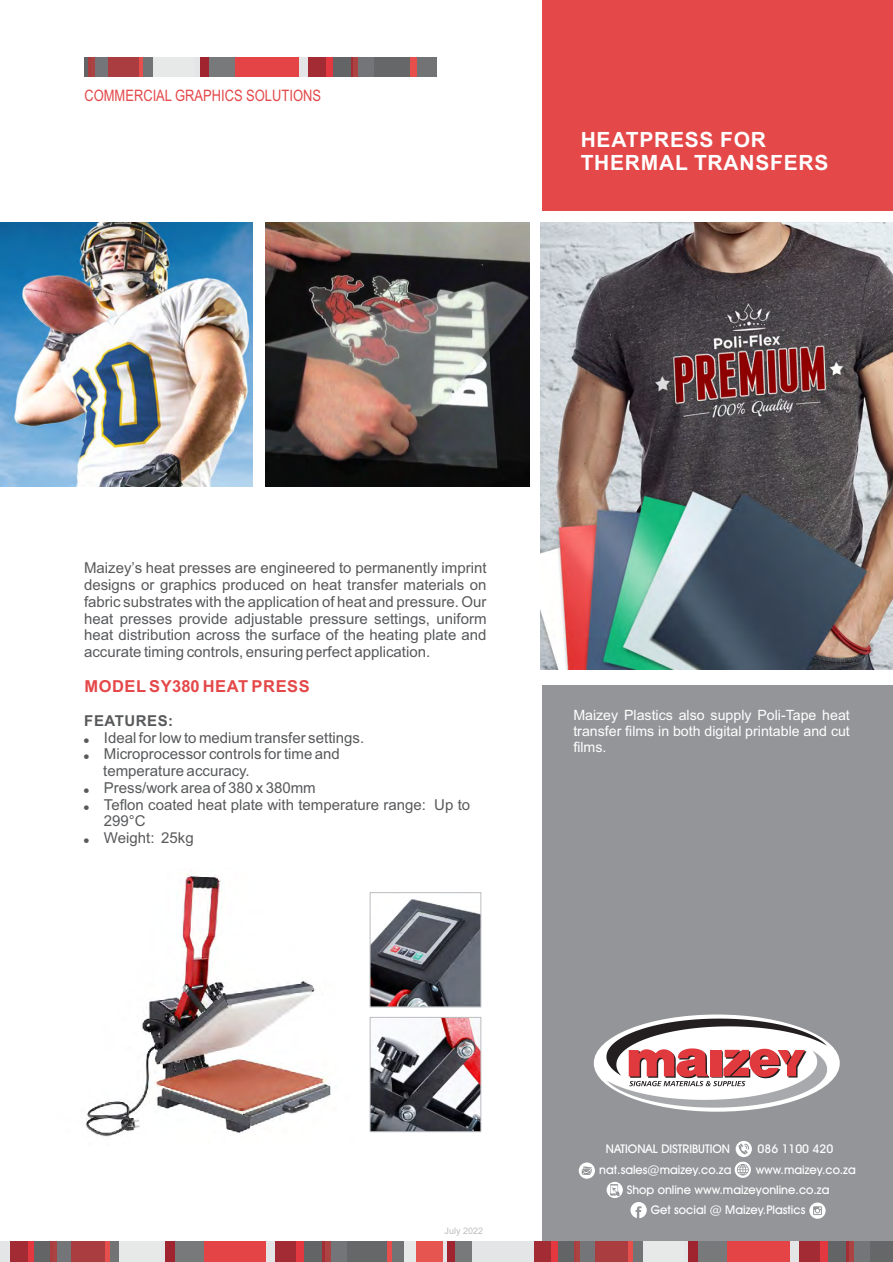
<style>
.page{position:relative;width:893px;height:1262px;background:#fff}
.page>*{position:absolute;margin:0;border:0;box-sizing:border-box;transform-origin:0 0}
.t1{font:700 21px/23.4px "Arial";letter-spacing:.035em;color:#fff}
.t2{font:700 16.5px "Arial";letter-spacing:.035em;color:#e44849}
.t3{font:15.75px "Arial Narrow";color:#e44849}
.t4{font:15px/16.8px "Arial";color:#58595b;text-align:justify}
.t5{font:700 15px "Arial";letter-spacing:.035em;color:#58595b}
.t6{font:14.1px/15.9px "Arial";color:#fff;text-align:justify}
.t7{font:500 12px "Avant Garde IT Cby BT";color:#fff}
.t8{font:9px "Arial";color:#bbbdc0}
</style>
<div class="page">
<img style="left:85px;top:873px;width:318px;height:264px">
<div style="left:542px;top:686px;width:351px;height:576px;background:#939598"></div>
<div style="left:542px;top:0;width:351px;height:211px;background:#e44849"></div>
<div style="left:404px;top:1240px;width:12px;height:22px;background:#e7e8e8"></div>
<div style="left:416px;top:1240px;width:27px;height:22px;background:#e75550"></div>
<hr style="left:443px;top:1240px;width:4px;height:22px;background:#e4e5e6">
<div style="left:447px;top:1240px;width:8px;height:22px;background:#a02330"></div>
<div style="left:455px;top:1240px;width:24px;height:22px;background:#77797b"></div>
<div style="left:472px;top:1240px;width:58px;height:22px;background:#e4e5e6"></div>
<div style="left:526px;top:1240px;width:8px;height:22px;background:#e4e5e6"></div>
<div style="left:534px;top:1240px;width:17px;height:22px;background:#a32b34"></div>
<div style="left:551px;top:1240px;width:7px;height:22px;background:#e43841"></div>
<div style="left:558px;top:1240px;width:16px;height:22px;background:#636466"></div>
<hr style="left:574px;top:1240px;width:2px;height:22px;background:#a93d3f">
<div style="left:576px;top:1240px;width:5px;height:22px;background:#ab4342"></div>
<div style="left:581px;top:1240px;width:14px;height:22px;background:#747578"></div>
<div style="left:595px;top:1240px;width:33px;height:22px;background:#a93d3f"></div>
<div style="left:628px;top:1240px;width:5px;height:22px;background:#e74f4c"></div>
<div style="left:633px;top:1240px;width:10px;height:22px;background:#717375"></div>
<div style="left:643px;top:1240px;width:13px;height:22px;background:#e7e8e8"></div>
<div style="left:656px;top:1240px;width:33px;height:22px;background:#e7e8e8"></div>
<div style="left:688px;top:1240px;width:10px;height:22px;background:#a02330"></div>
<div style="left:698px;top:1240px;width:28px;height:22px;background:#77797b"></div>
<div style="left:726px;top:1240px;width:69px;height:22px;background:#e54447"></div>
<div style="left:790px;top:1240px;width:9px;height:22px;background:#e4e5e6"></div>
<div style="left:799px;top:1240px;width:20px;height:22px;background:#a32b34"></div>
<div style="left:819px;top:1240px;width:8px;height:22px;background:#e43841"></div>
<div style="left:827px;top:1240px;width:19px;height:22px;background:#636466"></div>
<hr style="left:846px;top:1240px;width:3px;height:22px;background:#a32e35">
<div style="left:849px;top:1240px;width:5px;height:22px;background:#ab4342"></div>
<div style="left:854px;top:1240px;width:17px;height:22px;background:#747578"></div>
<div style="left:870px;top:1240px;width:23px;height:22px;background:#656769"></div>
<div style="left:3px;top:1240px;width:8px;height:22px;background:#e4e5e6"></div>
<div style="left:11px;top:1240px;width:17px;height:22px;background:#a32b34"></div>
<div style="left:28px;top:1240px;width:7px;height:22px;background:#e43841"></div>
<div style="left:35px;top:1240px;width:15px;height:22px;background:#636466"></div>
<hr style="left:50px;top:1240px;width:3px;height:22px;background:#a93d3f">
<hr style="left:53px;top:1240px;width:4px;height:22px;background:#ab4342">
<div style="left:57px;top:1240px;width:14px;height:22px;background:#747578"></div>
<div style="left:71px;top:1240px;width:34px;height:22px;background:#a93d3f"></div>
<div style="left:105px;top:1240px;width:5px;height:22px;background:#e74f4c"></div>
<div style="left:110px;top:1240px;width:10px;height:22px;background:#717375"></div>
<div style="left:120px;top:1240px;width:13px;height:22px;background:#e7e8e8"></div>
<div style="left:133px;top:1240px;width:33px;height:22px;background:#e7e8e8"></div>
<div style="left:165px;top:1240px;width:10px;height:22px;background:#a02330"></div>
<div style="left:175px;top:1240px;width:29px;height:22px;background:#77797b"></div>
<div style="left:204px;top:1240px;width:68px;height:22px;background:#e54447"></div>
<div style="left:266px;top:1240px;width:10px;height:22px;background:#e4e5e6"></div>
<div style="left:276px;top:1240px;width:20px;height:22px;background:#a32b34"></div>
<div style="left:296px;top:1240px;width:8px;height:22px;background:#e43841"></div>
<div style="left:304px;top:1240px;width:18px;height:22px;background:#636466"></div>
<hr style="left:322px;top:1240px;width:3px;height:22px;background:#a32e35">
<div style="left:325px;top:1240px;width:6px;height:22px;background:#ab4342"></div>
<div style="left:331px;top:1240px;width:16px;height:22px;background:#747578"></div>
<div style="left:347px;top:1240px;width:40px;height:22px;background:#656769"></div>
<div style="left:387px;top:1240px;width:5px;height:22px;background:#e74f4c"></div>
<div style="left:392px;top:1240px;width:12px;height:22px;background:#717375"></div>
<hr style="left:0;top:1240px;width:3px;height:22px;background:#e4e5e6">
<img style="left:0;top:222px;width:252px;height:264px">
<img style="left:266px;top:222px;width:263px;height:264px">
<img style="left:541px;top:222px;width:352px;height:447px">
<div style="left:84px;top:58px;width:5px;height:19px;background:#636466"></div>
<svg style="left:89px;top:58px;width:2px;height:19px"></svg>
<hr style="left:91px;top:58px;width:4px;height:19px;background:#ab4342">
<div style="left:95px;top:58px;width:13px;height:19px;background:#747578"></div>
<div style="left:108px;top:58px;width:31px;height:19px;background:#a93d3f"></div>
<div style="left:139px;top:58px;width:5px;height:19px;background:#e74f4c"></div>
<div style="left:144px;top:58px;width:9px;height:19px;background:#717375"></div>
<div style="left:153px;top:58px;width:12px;height:19px;background:#e7e8e8"></div>
<div style="left:165px;top:58px;width:31px;height:19px;background:#e7e8e8"></div>
<hr style="left:196px;top:58px;width:4px;height:19px;background:#e4e5e6">
<div style="left:200px;top:58px;width:9px;height:19px;background:#a02330"></div>
<div style="left:209px;top:58px;width:26px;height:19px;background:#77797b"></div>
<div style="left:235px;top:58px;width:64px;height:19px;background:#e54447"></div>
<div style="left:299px;top:58px;width:9px;height:19px;background:#e4e5e6"></div>
<div style="left:308px;top:58px;width:18px;height:19px;background:#a32b34"></div>
<div style="left:326px;top:58px;width:8px;height:19px;background:#e43841"></div>
<div style="left:334px;top:58px;width:17px;height:19px;background:#636466"></div>
<svg style="left:351px;top:58px;width:2px;height:19px"></svg>
<div style="left:353px;top:58px;width:5px;height:19px;background:#ab4342"></div>
<div style="left:358px;top:58px;width:16px;height:19px;background:#747578"></div>
<div style="left:374px;top:58px;width:36px;height:19px;background:#656769"></div>
<div style="left:410px;top:58px;width:8px;height:19px;background:#e74f4c"></div>
<div style="left:418px;top:58px;width:19px;height:19px;background:#717375"></div>
<div style="left:593px;top:1014px;width:246px;height:97px;background:#fff;border-radius:50%"></div>
<svg style="left:606px;top:1018px;width:221px;height:89px"></svg>
<svg style="left:630px;top:1202px;width:16px;height:16px"></svg>
<svg style="left:809px;top:1202px;width:16px;height:16px"></svg>
<svg style="left:606px;top:1181px;width:17px;height:17px"></svg>
<svg style="left:734px;top:1140px;width:17px;height:37px"></svg>
<svg style="left:578px;top:1162px;width:17px;height:16px"></svg>
<img style="left:371px;top:894px;width:108px;height:111px">
<div style="left:369px;top:892px;width:112px;height:115px;border:1px solid #bbbdc0"></div>
<img style="left:371px;top:1019px;width:108px;height:111px">
<div style="left:369px;top:1017px;width:112px;height:115px;border:1px solid #bbbdc0"></div>
<p class="t3" style="left:84px;top:90px;width:238px">COMMERCIAL GRAPHICS SOLUTIONS</p>
<h1 class="t1" style="left:580px;top:130px;width:249px">HEATPRESS FOR<br>THERMAL TRANSFERS</h1>
<p class="t4" style="left:84px;top:561px;width:404px">Maizey’s heat presses are engineered to permanently imprint designs or graphics produced on heat transfer materials on fabric substrates with the application of heat and pressure. Our heat presses provide adjustable pressure settings, uniform heat distribution across the surface of the heating plate and accurate timing controls, ensuring perfect application.</p>
<p class="t2" style="left:84px;top:680px;width:227px">MODEL SY380 HEAT PRESS</p>
<p class="t5" style="left:84px;top:715px;width:90px">FEATURES:</p>
<p class="t4" style="left:103px;top:730px;width:368px;text-align:left">Ideal for low to medium transfer settings.<br>Microprocessor controls for time and<br>temperature accuracy.<br>Press/work area of 380 x 380mm<br>Teflon coated heat plate with temperature range: Up to<br>299°C<br>Weight: 25kg</p>
<p class="t6" style="left:573px;top:708px;width:278px">Maizey Plastics also supply Poli-Tape heat transfer films in both digital printable and cut films.</p>
<p class="t8" style="left:444px;top:1227px;width:40px">July 2022</p>
<p class="t7" style="left:606px;top:1144px;width:126px">NATIONAL DISTRIBUTION</p>
<p class="t7" style="left:757px;top:1144px;width:77px">086 1100 420</p>
<p class="t7" style="left:599px;top:1164px;width:134px">nat.sales@maizey.co.za</p>
<p class="t7" style="left:755px;top:1164px;width:102px">www.maizey.co.za</p>
<p class="t7" style="left:626px;top:1185px;width:204px">Shop online www.maizeyonline.co.za</p>
<p class="t7" style="left:650px;top:1205px;width:156px">Get social @ Maizey.Plastics</p>
</div>
